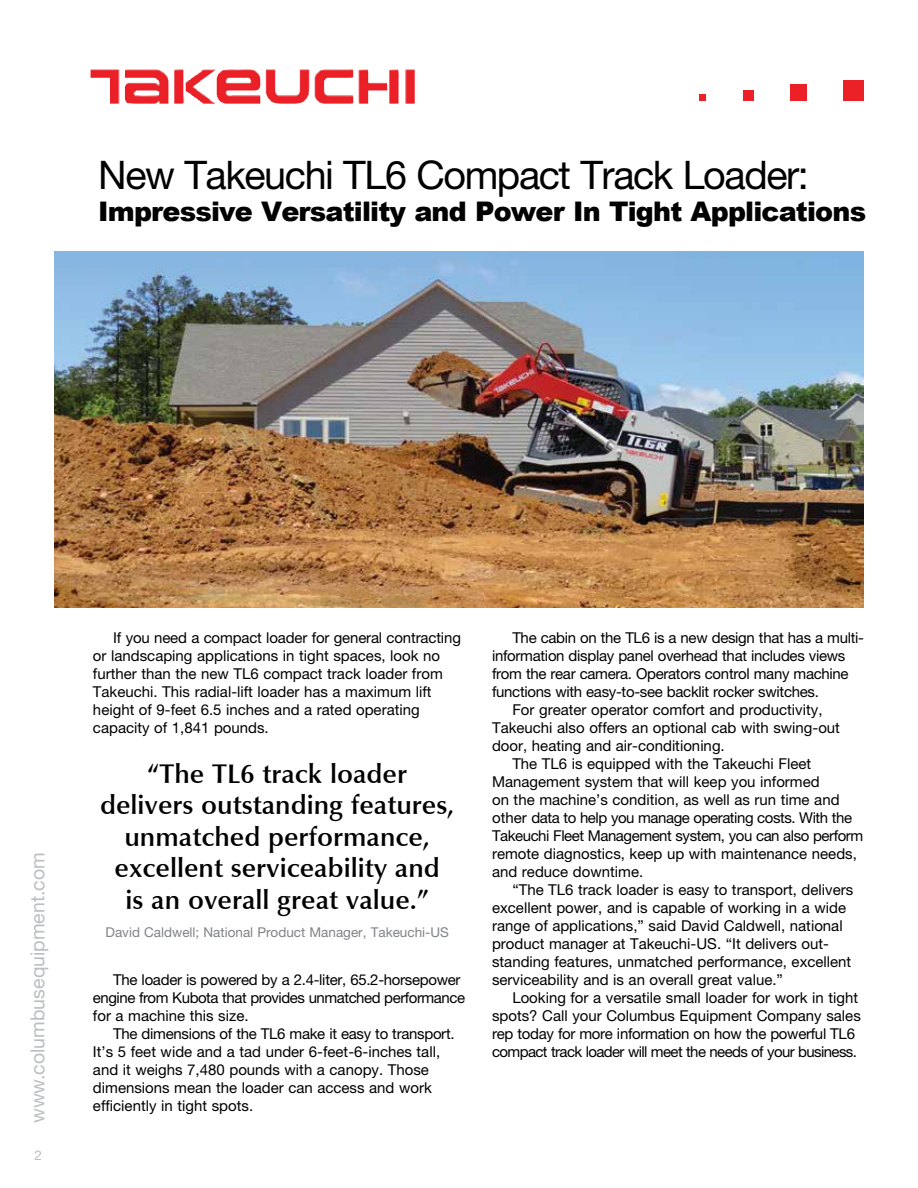
<style>
.page{position:relative;width:918px;height:1188px;background:#fff}
.page>*{position:absolute;margin:0;border:0;box-sizing:border-box;transform-origin:0 0}
.t1{font:39.45px "Helvetica Neue LT Std";letter-spacing:-.035em;color:#000}
.t2{font:600 27px/31.5px "Optima LT";color:#000;text-align:center}
.t3{font:900 27px "Arial";letter-spacing:-.03em;color:#000}
.t4{font:19.5px "Helvetica Neue LT Std";color:#bcbec0}
.t5{font:15px/18px "Helvetica Neue LT Std";color:#000}
.t6{font:15px/18px "Helvetica Neue LT Std";letter-spacing:-.02em;color:#000}
.t7{font:15px "Helvetica Neue LT Std";letter-spacing:-.03em;color:#000}
.t8{font:15px "Helvetica Neue LT Std";letter-spacing:-.04em;color:#000}
.t9{font:13.5px "Helvetica Neue LT Std";color:#808285}
.t10{font:13.5px "Helvetica Neue LT Std";color:#bcbec0}
</style>
<div class="page">
<img style="left:54px;top:252px;width:810px;height:356px">
<div style="left:844px;top:80px;width:20px;height:21px;background:#ec2027"></div>
<div style="left:791px;top:85px;width:16px;height:16px;background:#ec2027"></div>
<div style="left:699px;top:94px;width:7px;height:7px;background:#ec2027"></div>
<div style="left:743px;top:90px;width:11px;height:11px;background:#ec2027"></div>
<img style="left:125px;top:69px;width:290px;height:35px">
<h1 class="t1" style="left:98px;top:152px;width:712px">New Takeuchi TL6 Compact Track Loader:</h1>
<h2 class="t3" style="left:98px;top:192px;width:769px">Impressive Versatility and Power In Tight Applications</h2>
<h3 class="t4" style="left:26px;top:1123px;width:272px;rotate:-90deg">www.columbusequipment.com</h3>
<p class="t10" style="left:35px;top:1148px;width:9px">2</p>
<p class="t5" style="left:93px;top:628px;width:369px;text-indent:20px">If you need a compact loader for general contracting or landscaping applications in tight spaces, look no further than the new TL6 compact track loader from Takeuchi. This radial-lift loader has a maximum lift height of 9-feet 6.5 inches and a rated operating capacity of 1,841 pounds.</p>
<h2 class="t2" style="left:100px;top:758px;width:356px">“The TL6 track loader delivers outstanding features, unmatched performance, excellent serviceability and<br>is an overall great value.”</h2>
<p class="t9" style="left:106px;top:925px;width:345px">David Caldwell; National Product Manager, Takeuchi-US</p>
<p class="t6" style="left:93px;top:970px;width:374px;text-indent:20px">The loader is powered by a 2.4-liter, 65.2-horsepower engine from Kubota that provides unmatched performance for a machine this size.</p>
<p class="t5" style="left:93px;top:1024px;width:363px;text-indent:20px">The dimensions of the TL6 make it easy to transport.<br>It’s 5 feet wide and a tad under 6-feet-6-inches tall, and it weighs 7,480 pounds with a canopy. Those dimensions mean the loader can access and work efficiently in tight spots.</p>
<p class="t6" style="left:512px;top:628px;width:353px">The cabin on the TL6 is a new design that has a multi-</p>
<p class="t6" style="left:492px;top:646px;width:355px">information display panel overhead that includes views</p>
<p class="t6" style="left:492px;top:664px;width:358px">from the rear camera. Operators control many machine</p>
<p class="t6" style="left:492px;top:682px;width:328px">functions with easy-to-see backlit rocker switches.</p>
<p class="t5" style="left:512px;top:700px;width:312px">For greater operator comfort and productivity,</p>
<p class="t5" style="left:492px;top:718px;width:349px">Takeuchi also offers an optional cab with swing-out</p>
<p class="t5" style="left:492px;top:736px;width:234px">door, heating and air-conditioning.</p>
<p class="t5" style="left:512px;top:754px;width:300px">The TL6 is equipped with the Takeuchi Fleet</p>
<p class="t5" style="left:492px;top:772px;width:329px">Management system that will keep you informed</p>
<p class="t5" style="left:492px;top:790px;width:349px">on the machine’s condition, as well as run time and</p>
<p class="t7" style="left:492px;top:808px;width:362px">other data to help you manage operating costs. With the</p>
<p class="t7" style="left:492px;top:826px;width:373px">Takeuchi Fleet Management system, you can also perform</p>
<p class="t5" style="left:492px;top:844px;width:366px">remote diagnostics, keep up with maintenance needs,</p>
<p class="t5" style="left:492px;top:862px;width:153px">and reduce downtime.</p>
<p class="t5" style="left:512px;top:880px;width:342px">“The TL6 track loader is easy to transport, delivers</p>
<p class="t5" style="left:492px;top:898px;width:356px">excellent power, and is capable of working in a wide</p>
<p class="t5" style="left:492px;top:916px;width:352px">range of applications,” said David Caldwell, national</p>
<p class="t5" style="left:492px;top:934px;width:339px">product manager at Takeuchi-US. “It delivers out-</p>
<p class="t5" style="left:492px;top:952px;width:361px">standing features, unmatched performance, excellent</p>
<p class="t5" style="left:492px;top:970px;width:292px">serviceability and is an overall great value.”</p>
<p class="t5" style="left:512px;top:988px;width:347px">Looking for a versatile small loader for work in tight</p>
<p class="t5" style="left:492px;top:1006px;width:370px">spots? Call your Columbus Equipment Company sales</p>
<p class="t6" style="left:492px;top:1024px;width:364px">rep today for more information on how the powerful TL6</p>
<p class="t8" style="left:492px;top:1042px;width:366px">compact track loader will meet the needs of your business.</p>
</div>
